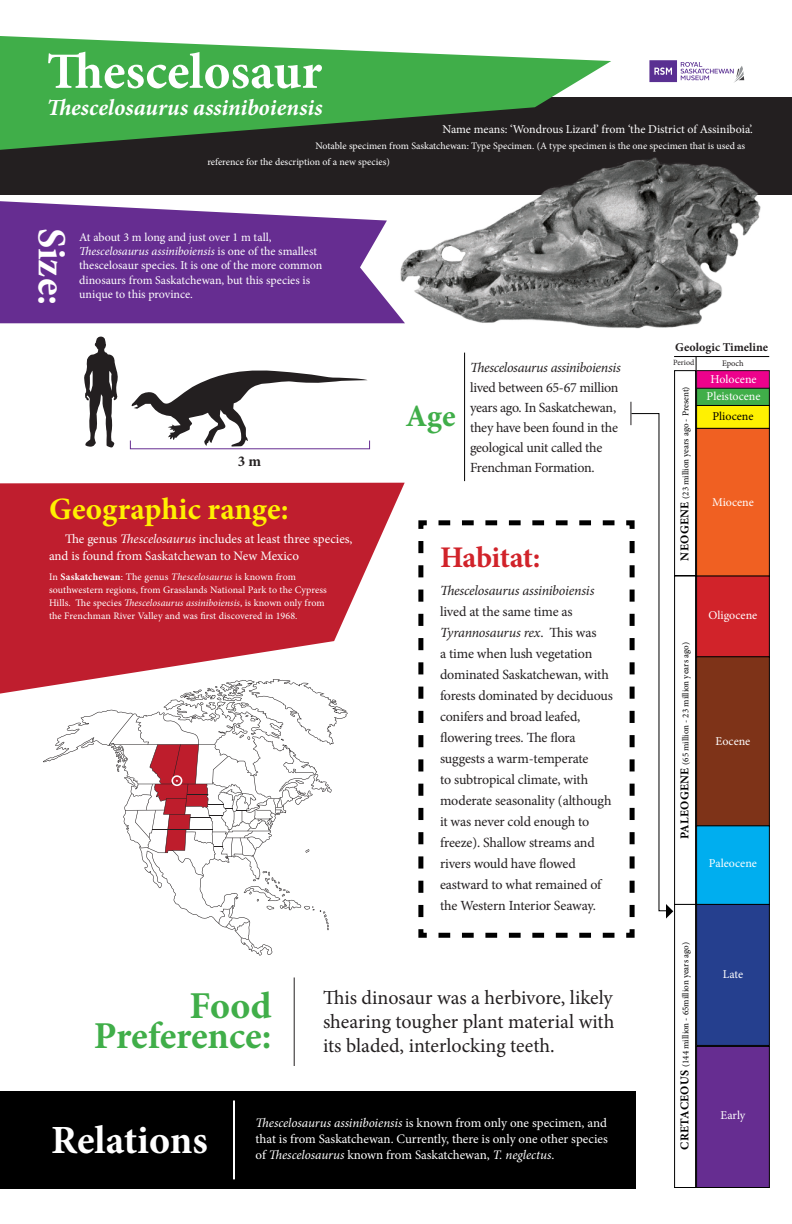
<style>
.page{position:relative;width:792px;height:1224px;background:#fff}
.page>*{position:absolute;margin:0;border:0;box-sizing:border-box;transform-origin:0 0}
.t1{font:700 51px "Minion Pro";color:#fff}
.t2{font:700 40px "Minion Pro";letter-spacing:-.005em;color:#fff}
.t3{font:700 38px "Minion Pro";letter-spacing:-.005em;color:#40ae49}
.t4{font:700 31px "Minion Pro";letter-spacing:.005em;color:#fff101}
.t5{font:700 31px "Minion Pro";color:#40ae49}
.t6{font:700 30px "Minion Pro";letter-spacing:-.02em;color:#d1232a}
.t7{font:italic 700 23px "Minion Pro";color:#fff}
.t8{font:20px/24px "Minion Pro";color:#231f20;text-align:justify}
.t9{font:700 15px "Minion Pro";color:#231f20}
.t10{font:14px/21px "Minion Pro";letter-spacing:-.015em;color:#231f20}
.t11{font:13px/15.6px "Minion Pro";letter-spacing:-.005em;color:#fff}
.t12{font:12px/14.4px "Minion Pro";letter-spacing:-.005em;color:#fff}
.t13{font:700 12px "Minion Pro";color:#231f20}
.t14{font:12px "Minion Pro";color:#000}
.t15{font:10px/13px "Minion Pro";letter-spacing:.005em;color:#fff}
.t16{font:9px "Minion Pro";color:#000}
.t17{font:8.5px "Minion Pro";color:#231f20}
.t18{font:8px "Minion Pro";color:#231f20}
.s1{font-style:italic}
.s2{font-weight:700}
.s3{font-weight:700;font-size:12px}
</style>
<div class="page">
<div style="left:0;top:98px;width:792px;height:97px;background:#231f20"></div>
<svg style="left:0;top:36px;width:611px;height:114px;fill:#40ae49"></svg>
<svg style="left:649px;top:60px;width:95px;height:23px"></svg>
<svg style="left:0;top:201px;width:396px;height:122px;fill:#662d91"></svg>
<svg style="left:0;top:483px;width:405px;height:211px;fill:#bf1e2e"></svg>
<svg style="left:418px;top:520px;width:217px;height:418px"></svg>
<div style="left:0;top:1091px;width:636px;height:98px;background:#000"></div>
<hr style="left:233px;top:1101px;width:2px;height:78px;background:#fff">
<hr style="left:294px;top:978px;width:1px;height:88px;background:#231f20">
<img style="left:396px;top:157px;width:365px;height:172px">
<svg style="left:43px;top:710px;width:230px;height:246px"></svg>
<svg style="left:81px;top:741px;width:13px;height:7px"></svg>
<svg style="left:108px;top:679px;width:240px;height:252px"></svg>
<svg style="left:84px;top:337px;width:34px;height:110px"></svg>
<svg style="left:132px;top:370px;width:236px;height:77px"></svg>
<hr style="left:464px;top:353px;width:1px;height:128px;background:#000">
<svg style="left:630px;top:402px;width:43px;height:517px"></svg>
<div style="left:696px;top:388px;width:74px;height:18px;background:#40ae49;border:1px solid #000"></div>
<div style="left:696px;top:405px;width:74px;height:24px;background:#fff101;border:1px solid #000"></div>
<div style="left:696px;top:428px;width:74px;height:149px;background:#f06022;border:1px solid #000"></div>
<div style="left:696px;top:576px;width:74px;height:82px;background:#d1232a;border:1px solid #000"></div>
<div style="left:696px;top:656px;width:74px;height:171px;background:#7e3318;border:1px solid #000"></div>
<div style="left:696px;top:825px;width:74px;height:80px;background:#00aeef;border:1px solid #000"></div>
<div style="left:696px;top:904px;width:74px;height:142px;background:#253f8e;border:1px solid #000"></div>
<div style="left:696px;top:1046px;width:74px;height:142px;background:#662d91;border:1px solid #000"></div>
<div style="left:697px;top:371px;width:72px;height:17px;background:#ed028c"></div>
<div style="left:696px;top:370px;width:74px;height:19px;border:1px solid #231f20"></div>
<div style="left:674px;top:370px;width:22px;height:206px;background:#fff;border:1px solid #000"></div>
<div style="left:674px;top:576px;width:22px;height:329px;background:#fff;border:1px solid #000"></div>
<div style="left:674px;top:904px;width:22px;height:284px;background:#fff;border:1px solid #000"></div>
<hr style="left:674px;top:356px;width:95px;height:1px;background:#000">
<svg style="left:696px;top:357px;width:1px;height:13px"></svg>
<p class="t1" style="left:47px;top:36px;width:277px">Thescelosaur</p>
<p class="t7" style="left:47px;top:92px;width:277px">Thescelosaurus assiniboiensis</p>
<p class="t12" style="left:442px;top:122px;width:312px">Name means: ‘Wondrous Lizard’ from ‘the District of Assiniboia’.</p>
<p class="t15" style="left:315px;top:139px;width:431px">Notable specimen from Saskatchewan: Type Specimen. (A type specimen is the one specimen that is used as</p>
<p class="t15" style="left:207px;top:155px;width:184px">reference for the description of a new species)</p>
<p class="t2" style="left:80px;top:228px;width:79px;rotate:90deg">Size:</p>
<p class="t12" style="left:79px;top:230px;width:245px">At about 3 m long and just over 1 m tall, <span class="s1">Thescelosaurus assiniboiensis</span> is one of the smallest thescelosaur species. It is one of the more common dinosaurs from Saskatchewan, but this species is unique to this province.</p>
<p class="t9" style="left:238px;top:451px;width:25px">3 m</p>
<p class="t4" style="left:49px;top:487px;width:241px">Geographic range:</p>
<p class="t11" style="left:49px;top:531px;width:305px;line-height:16.8px;text-indent:16px">The genus <span class="s1">Thescelosaurus</span> includes at least three species, and is found from Saskatchewan to New Mexico</p>
<p class="t15" style="left:49px;top:570px;width:279px">In <span class="s2">Saskatchewan</span>: The genus <span class="s1">Thescelosaurus</span> is known from southwestern regions, from Grasslands National Park to the Cypress Hills. The species <span class="s1">Thescelosaurus assiniboiensis</span>, is known only from the Frenchman River Valley and was first discovered in 1968.</p>
<p class="t5" style="left:405px;top:394px;width:52px">Age</p>
<p class="t10" style="left:470px;top:357px;width:152px;line-height:20px"><span class="s1">Thescelosaurus assiniboiensis </span>lived between 65-67 million years ago. In Saskatchewan, they have been found in the geological unit called the<br>Frenchman Formation.</p>
<p class="t6" style="left:440px;top:536px;width:102px">Habitat:</p>
<p class="t10" style="left:440px;top:580px;width:174px"><span class="s1">Thescelosaurus assiniboiensis </span>lived at the same time as<br><span class="s1">Tyrannosaurus rex</span>. This was<br>a time when lush vegetation dominated Saskatchewan, with forests dominated by deciduous conifers and broad leafed, flowering trees. The flora suggests a warm-temperate<br>to subtropical climate, with moderate seasonality (although it was never cold enough to freeze). Shallow streams and rivers would have flowed eastward to what remained of the Western Interior Seaway.</p>
<p class="t3" style="left:190px;top:979px;width:83px">Food</p>
<p class="t3" style="left:94px;top:1009px;width:179px">Preference:</p>
<p class="t8" style="left:323px;top:986px;width:293px">This dinosaur was a herbivore, likely shearing tougher plant material with its bladed, interlocking teeth.</p>
<p class="t2" style="left:51px;top:1112px;width:158px">Relations</p>
<p class="t11" style="left:256px;top:1115px;width:354px"><span class="s1">Thescelosaurus assiniboiensis</span> is known from only one specimen, and that is from Saskatchewan. Currently, there is only one other species</p>
<p class="t11" style="left:256px;top:1147px;width:300px">of <span class="s1">Thescelosaurus</span> known from Saskatchewan, <span class="s1">T. neglectus</span>.</p>
<p class="t13" style="left:675px;top:339px;width:94px">Geologic Timeline</p>
<p class="t12" style="left:711px;top:372px;width:47px">Holocene</p>
<p class="t16" style="left:679px;top:561px;width:176px;rotate:-90deg"><span class="s3">NEOGENE</span> (23 million years ago - Present)</p>
<p class="t18" style="left:673px;top:358px;width:23px">Period</p>
<p class="t17" style="left:722px;top:357px;width:23px">Epoch</p>
<p class="t12" style="left:707px;top:389px;width:55px">Pleistocene</p>
<p class="t14" style="left:712px;top:408px;width:42px">Pliocene</p>
<p class="t12" style="left:712px;top:495px;width:43px">Miocene</p>
<p class="t16" style="left:679px;top:839px;width:198px;rotate:-90deg"><span class="s3">PALEOGENE</span> (65 million - 23 million years ago)</p>
<p class="t12" style="left:709px;top:608px;width:50px">Oligocene</p>
<p class="t12" style="left:716px;top:734px;width:36px">Eocene</p>
<p class="t12" style="left:709px;top:856px;width:50px">Paleocene</p>
<p class="t16" style="left:679px;top:1150px;width:209px;rotate:-90deg"><span class="s3">CRETACEOUS</span> (144 million - 65million years ago)</p>
<p class="t12" style="left:723px;top:967px;width:22px">Late</p>
<p class="t12" style="left:720px;top:1108px;width:26px">Early</p>
</div>
